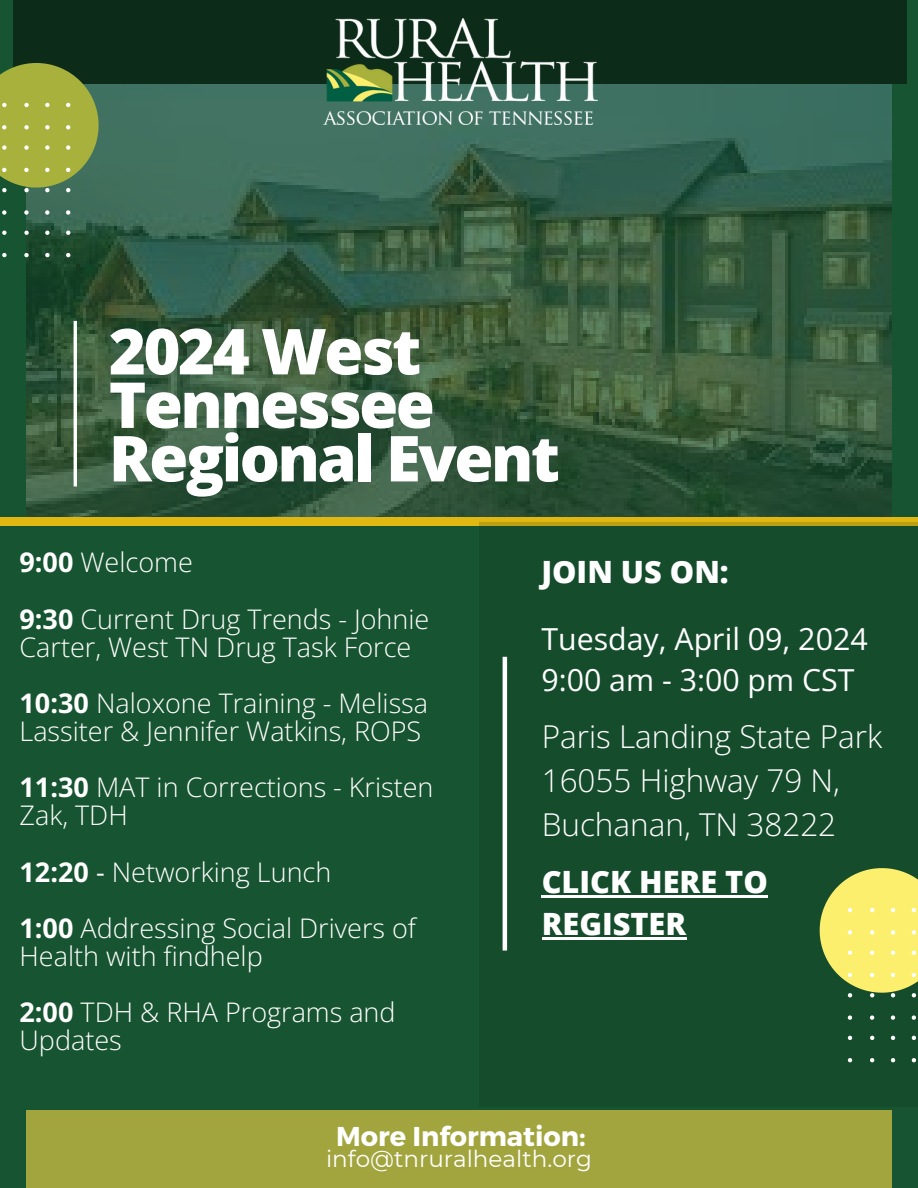
<style>
.page{position:relative;width:918px;height:1188px;background:#175431}
.page>*{position:absolute;margin:0;border:0;box-sizing:border-box;transform-origin:0 0}
.t1{font:800 63.45px/53.6px "Open Sans";letter-spacing:-.04em;color:#fff}
.t2{font:300 31.5px/43.8px "Open Sans";color:#fff}
.t3{font:800 30.75px/42.8px "Open Sans";color:#fff}
.t4{font:30.3px/41.7px "Open Sans";color:#fff}
.t5{font:700 27.15px "Montserrat";color:#fff}
.t6{font:300 27px/28.2px "Open Sans";color:#fff}
.t7{font:23.1px "Montserrat";color:#fff}
.s1{font-weight:700}
.s2{font-weight:400}
</style>
<div class="page">
<img style="left:26px;top:84px;width:865px;height:433px">
<hr style="left:74px;top:321px;width:3px;height:165px;background:#fff">
<div style="left:0;top:517px;width:918px;height:9px;background:#e1b811"></div>
<div style="left:26px;top:1111px;width:866px;height:77px;background:#a2a53e"></div>
<div style="left:479px;top:522px;width:439px;height:585px;background:#154c2c"></div>
<div style="left:14px;top:0;width:893px;height:84px;background:#0c2b19"></div>
<svg style="left:0;top:63px;width:99px;height:194px"></svg>
<svg style="left:820px;top:868px;width:98px;height:194px"></svg>
<img style="left:323px;top:18px;width:275px;height:106px">
<hr style="left:503px;top:657px;width:4px;height:294px;background:#fff">
<hr style="left:542px;top:895px;width:226px;height:2px;background:#fff">
<hr style="left:542px;top:938px;width:144px;height:2px;background:#fff">
<p class="t1" style="left:109px;top:323px;width:453px">2024 West<br>Tennessee<br>Regional Event</p>
<h3 class="t6" style="left:20px;top:548px;width:175px"><span class="s1">9:00</span> Welcome</h3>
<h2 class="t6" style="left:20px;top:604px;width:411px"><span class="s1">9:30</span> Current Drug Trends - Johnie<br>Carter, West TN Drug Task Force</h2>
<p class="t6" style="left:20px;top:688px;width:410px"><span class="s1">10:30</span> Naloxone Training - Melissa<br>Lassiter &amp; Jennifer Watkins, ROPS</p>
<h5 class="t6" style="left:20px;top:773px;width:416px"><span class="s1">11:30</span> MAT in Corrections - Kristen<br>Zak, TDH</h5>
<h5 class="t6" style="left:20px;top:857px;width:313px"><span class="s1">12:20</span> <span class="s2">-</span> Networking Lunch</h5>
<h5 class="t6" style="left:20px;top:913px;width:398px"><span class="s1">1:00</span> Addressing Social Drivers of<br>Health with findhelp</h5>
<h5 class="t6" style="left:20px;top:998px;width:378px"><span class="s1">2:00</span> TDH &amp; RHA Programs and<br>Updates</h5>
<h1 class="t3" style="left:541px;top:549px;width:189px">JOIN US ON:</h1>
<h2 class="t4" style="left:541px;top:617px;width:328px">Tuesday, April 09, 2024<br>9:00 am - 3:00 pm CST</h2>
<h3 class="t2" style="left:542px;top:714px;width:342px">Paris Landing State Park<br>16055 Highway 79 N,<br>Buchanan, TN 38222</h3>
<h5 class="t3" style="left:542px;top:859px;width:228px">CLICK HERE TO<br>REGISTER</h5>
<h5 class="t5" style="left:336px;top:1119px;width:251px">More Information:</h5>
<h5 class="t7" style="left:326px;top:1145px;width:267px">info@tnruralhealth.org</h5>
</div>
